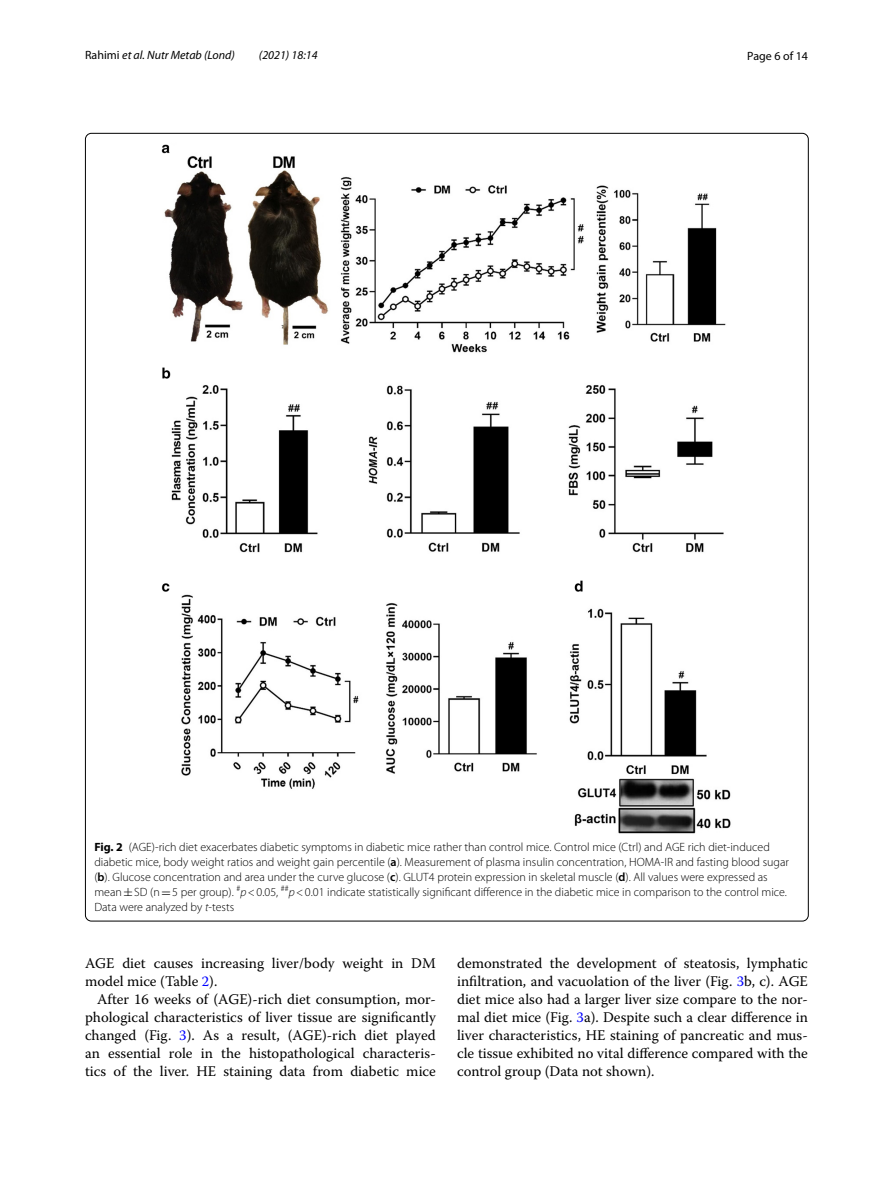
<style>
.page{position:relative;width:893px;height:1187px;background:#fff}
.page>*{position:absolute;margin:0;border:0;box-sizing:border-box;transform-origin:0 0}
.t1{font:14.7px/18px "Warnock Pro";color:#000;text-align:justify}
.t2{font:300 12px/15px "Myriad Pro";color:#000}
.t3{font:italic 12px "Myriad Pro";color:#000}
.t4{font:12px "Myriad Pro";color:#000}
.s1{font-style:normal}
.s2{font-weight:700}
.s3{font-weight:600}
.s4{font-family:"MTSY";font-weight:400}
.s5{font-style:italic}
.s6{color:#00f}
</style>
<div class="page">
<img style="left:161px;top:144px;width:570px;height:690px">
<p class="t3" style="left:85px;top:48px;width:151px"><span class="s1">Rahimi</span> et al. Nutr Metab (Lond)</p>
<p class="t3" style="left:259px;top:48px;width:60px">(2021) 18:14</p>
<p class="t4" style="left:747px;top:48px;width:62px">Page 6 of 14</p>
<p class="t2" style="left:94px;top:839px;width:696px"><span class="s2">Fig. 2</span> (AGE)-rich diet exacerbates diabetic symptoms in diabetic mice rather than control mice. Control mice (Ctrl) and AGE rich diet-induced diabetic mice, body weight ratios and weight gain percentile (<span class="s3">a</span>). Measurement of plasma insulin concentration, HOMA-IR and fasting blood sugar (<span class="s3">b</span>). Glucose concentration and area under the curve glucose (<span class="s3">c</span>). GLUT4 protein expression in skeletal muscle (<span class="s3">d</span>). All values were expressed as mean<span class="s4">±</span>SD (n<span class="s4">=</span>5 per group). <sup>#</sup><span class="s5">p</span>&lt;0.05, <sup>##</sup><span class="s5">p</span>&lt;0.01 indicate statistically significant difference in the diabetic mice in comparison to the control mice.<br>Data were analyzed by <span class="s5">t</span>-tests</p>
<p class="t1" style="left:85px;top:954px;width:352px">AGE diet causes increasing liver/body weight in DM model mice (Table <span class="s6">2</span>).</p>
<p class="t1" style="left:85px;top:990px;width:352px;text-indent:12px">After 16 weeks of (AGE)-rich diet consumption, mor&shy;phological characteristics of liver tissue are significantly changed (Fig. <span class="s6">3</span>). As a result, (AGE)-rich diet played an essential role in the histopathological characteris&shy;tics of the liver. HE staining data from diabetic mice</p>
<p class="t1" style="left:457px;top:954px;width:352px">demonstrated the development of steatosis, lymphatic infiltration, and vacuolation of the liver (Fig. <span class="s6">3</span>b, c). AGE diet mice also had a larger liver size compare to the nor&shy;mal diet mice (Fig. <span class="s6">3</span>a). Despite such a clear difference in liver characteristics, HE staining of pancreatic and mus&shy;cle tissue exhibited no vital difference compared with the control group (Data not shown).</p>
</div>
